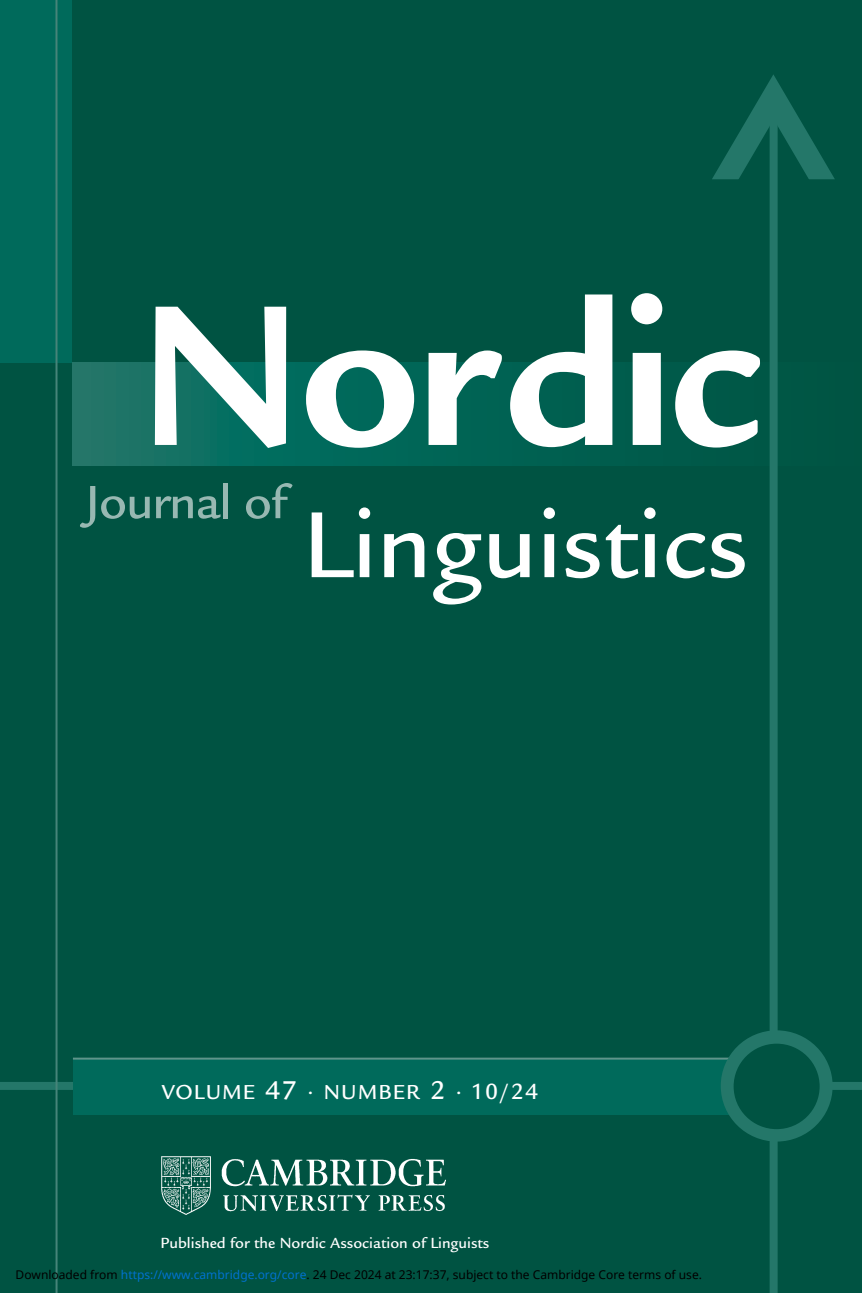
<style>
.page{position:relative;width:862px;height:1293px;background:#005342}
.page>*{position:absolute;margin:0;border:0;box-sizing:border-box;transform-origin:0 0}
.t1{font:700 218px "Legacy Sans Std";letter-spacing:-.02em;color:#fff}
.t2{font:500 102px "Legacy Sans Std";color:#fff}
.t3{font:500 50.8px "Legacy Sans Std";color:#98b8b2}
.t4{font:500 22px "Legacy Sans Std";letter-spacing:.05em;color:#fff}
.t5{font:500 16px "Legacy Sans Std";color:#fff}
.t6{font:12px "Noto Sans";color:#000}
.s1{font-size:28px}
.s2{font-size:24px}
.s3{color:#0172cf}
</style>
<div class="page">
<hr style="left:73px;top:464px;width:699px;height:2px;background:#468479">
<div style="left:0;top:0;width:71px;height:363px;background:#006a5b"></div>
<div style="left:0;top:1082px;width:862px;height:8px;background:#247769"></div>
<svg style="left:73px;top:363px;width:705px;height:102px"></svg>
<svg style="left:712px;top:75px;width:123px;height:152px"></svg>
<div style="left:769px;top:112px;width:8px;height:1181px;background:#247769"></div>
<div style="left:73px;top:1058px;width:704px;height:56px;background:#006a5b"></div>
<hr style="left:73px;top:1057px;width:676px;height:2px;background:#5f948a">
<div style="left:721px;top:1030px;width:111px;height:111px;background:#247769;border-radius:50%"></div>
<div style="left:733px;top:1043px;width:86px;height:86px;background:#005342;border-radius:50%"></div>
<hr style="left:55px;top:0;width:3px;height:1293px;background:#468479">
<img style="left:162px;top:1156px;width:283px;height:58px">
<h1 class="t1" style="left:138px;top:251px;width:625px">Nordic</h1>
<h3 class="t3" style="left:85px;top:473px;width:202px">Journal of</h3>
<h2 class="t2" style="left:302px;top:487px;width:447px">Linguistics</h2>
<h3 class="t4" style="left:162px;top:1079px;width:378px">volume <span class="s1">47</span> . number <span class="s1">2</span> . <span class="s2">10/24</span></h3>
<h3 class="t5" style="left:160px;top:1233px;width:330px">Published for the N ordic Association of Linguists</h3>
<p class="t6" style="left:16px;top:1266px;width:688px">Downloaded from <span class="s3">https://www.cambridge.org/core</span>. 24 Dec 2024 at 23:17:37, subject to the Cambridge Core terms of use.</p>
</div>
